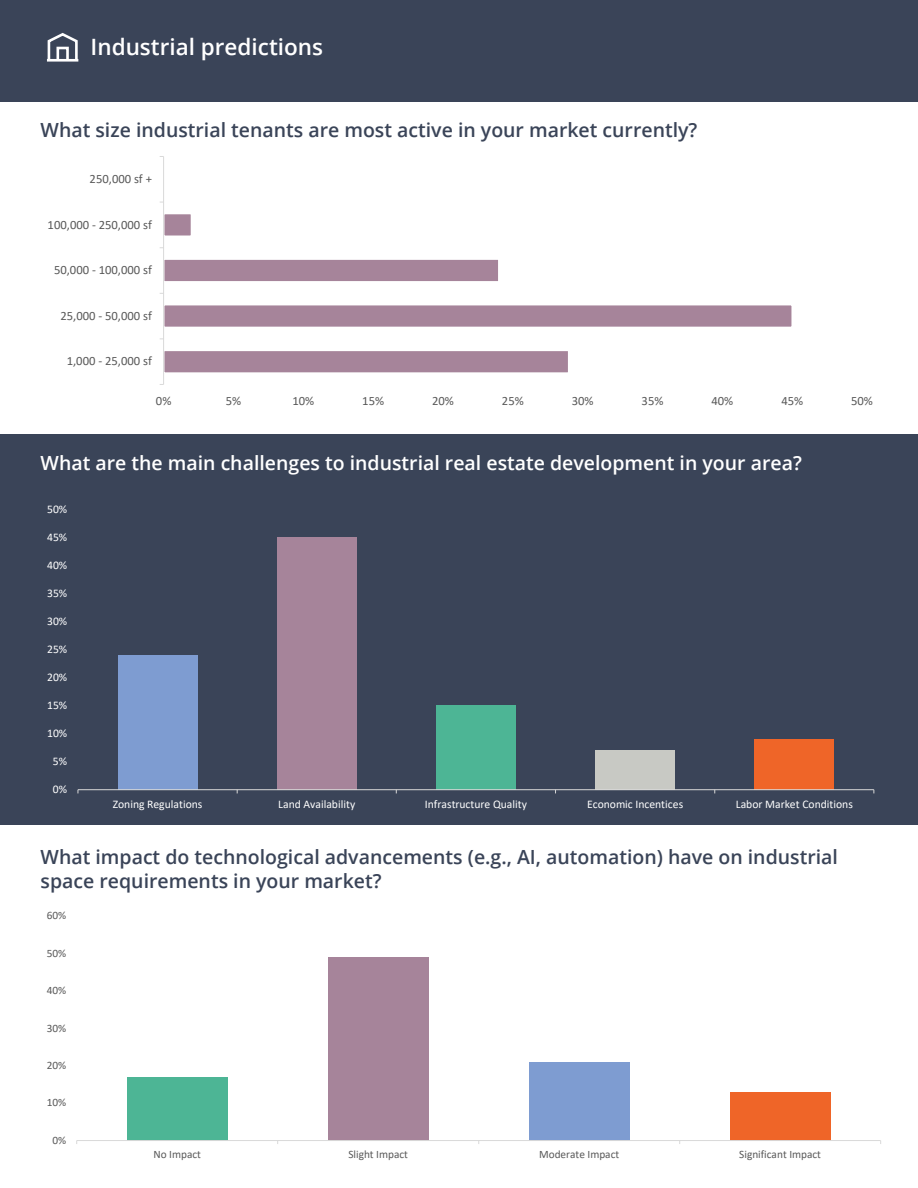
<style>
.page{position:relative;width:918px;height:1188px;background:#fff}
.page>*{position:absolute;margin:0;border:0;box-sizing:border-box;transform-origin:0 0}
.t1{font:600 22.5px "Open Sans";color:#fff}
.t2{font:600 19.5px/23.4px "Open Sans";color:#3a4458}
.t3{font:600 19.5px "Open Sans";color:#fff}
.t4{font:12.6px "Calibri";letter-spacing:.005em;color:#595959}
.t5{font:11.7px "Calibri";color:#fff}
.t6{font:11.25px "Calibri";color:#595959}
</style>
<div class="page">
<div style="left:0;top:434px;width:918px;height:391px;background:#3a4458"></div>
<div style="left:164px;top:350px;width:405px;height:23px;background:#a6849a"></div>
<div style="left:164px;top:350px;width:406px;height:24px;border:2px solid #fff"></div>
<div style="left:164px;top:305px;width:628px;height:22px;background:#a6849a"></div>
<div style="left:164px;top:304px;width:629px;height:24px;border:2px solid #fff"></div>
<div style="left:164px;top:259px;width:335px;height:23px;background:#a6849a"></div>
<div style="left:164px;top:258px;width:336px;height:25px;border:2px solid #fff"></div>
<div style="left:164px;top:214px;width:28px;height:22px;background:#a6849a"></div>
<div style="left:164px;top:213px;width:28px;height:24px;border:2px solid #fff"></div>
<hr style="left:163px;top:156px;width:1px;height:228px;background:#d9d9d9">
<div style="left:118px;top:655px;width:79px;height:135px;background:#7e9cd1"></div>
<div style="left:277px;top:537px;width:80px;height:253px;background:#a6849a"></div>
<div style="left:436px;top:706px;width:80px;height:84px;background:#4db595"></div>
<div style="left:595px;top:750px;width:80px;height:40px;background:#c8c9c4"></div>
<div style="left:754px;top:739px;width:80px;height:51px;background:#ef6528"></div>
<hr style="left:78px;top:789px;width:796px;height:1px;background:#d9d9d9">
<div style="left:127px;top:1077px;width:101px;height:64px;background:#4db595"></div>
<div style="left:328px;top:957px;width:100px;height:184px;background:#a6849a"></div>
<div style="left:529px;top:1062px;width:100px;height:79px;background:#7e9cd1"></div>
<div style="left:730px;top:1092px;width:100px;height:49px;background:#ef6528"></div>
<hr style="left:77px;top:1140px;width:804px;height:1px;background:#d9d9d9">
<div style="left:0;top:0;width:918px;height:102px;background:#3a4458"></div>
<svg style="left:47px;top:33px;width:32px;height:29px"></svg>
<div style="left:56px;top:47px;width:13px;height:15px;border:3px solid #fff"></div>
<p class="t1" style="left:91px;top:32px;width:234px">Industrial predictions</p>
<p class="t2" style="left:41px;top:118px;width:658px">What size industrial tenants are most active in your market currently?</p>
<p class="t4" style="left:90px;top:170px;width:64px">250,000 sf +</p>
<p class="t4" style="left:48px;top:216px;width:106px">100,000 - 250,000 sf</p>
<p class="t4" style="left:54px;top:261px;width:99px">50,000 - 100,000 sf</p>
<p class="t4" style="left:60px;top:307px;width:93px">25,000 - 50,000 sf</p>
<p class="t4" style="left:67px;top:352px;width:87px">1,000 - 25,000 sf</p>
<p class="t4" style="left:156px;top:392px;width:17px">0%</p>
<p class="t4" style="left:226px;top:392px;width:17px">5%</p>
<p class="t4" style="left:292px;top:392px;width:23px">10%</p>
<p class="t4" style="left:362px;top:392px;width:23px">15%</p>
<p class="t4" style="left:432px;top:392px;width:23px">20%</p>
<p class="t4" style="left:502px;top:392px;width:23px">25%</p>
<p class="t4" style="left:572px;top:392px;width:23px">30%</p>
<p class="t4" style="left:642px;top:392px;width:23px">35%</p>
<p class="t4" style="left:712px;top:392px;width:23px">40%</p>
<p class="t4" style="left:781px;top:392px;width:23px">45%</p>
<p class="t4" style="left:851px;top:392px;width:23px">50%</p>
<p class="t3" style="left:41px;top:450px;width:763px">What are the main challenges to industrial real estate development in your area?</p>
<p class="t5" style="left:47px;top:501px;width:22px">50%</p>
<p class="t5" style="left:47px;top:529px;width:22px">45%</p>
<p class="t5" style="left:47px;top:557px;width:22px">40%</p>
<p class="t5" style="left:47px;top:585px;width:22px">35%</p>
<p class="t5" style="left:47px;top:613px;width:22px">30%</p>
<p class="t5" style="left:47px;top:641px;width:22px">25%</p>
<p class="t5" style="left:47px;top:669px;width:22px">20%</p>
<p class="t5" style="left:47px;top:697px;width:22px">15%</p>
<p class="t5" style="left:47px;top:725px;width:22px">10%</p>
<p class="t5" style="left:53px;top:753px;width:16px">5%</p>
<p class="t5" style="left:53px;top:781px;width:16px">0%</p>
<p class="t5" style="left:113px;top:796px;width:91px">Zoning Regulations</p>
<p class="t5" style="left:278px;top:796px;width:79px">Land Availability</p>
<p class="t5" style="left:425px;top:796px;width:104px">Infrastructure Quality</p>
<p class="t5" style="left:587px;top:796px;width:98px">Economic Incentices</p>
<p class="t5" style="left:736px;top:796px;width:119px">Labor Market Conditions</p>
<p class="t2" style="left:41px;top:845px;width:799px">What impact do technological advancements (e.g., AI, automation) have on industrial space requirements in your market?</p>
<p class="t6" style="left:47px;top:908px;width:21px">60%</p>
<p class="t6" style="left:47px;top:945px;width:21px">50%</p>
<p class="t6" style="left:47px;top:983px;width:21px">40%</p>
<p class="t6" style="left:47px;top:1020px;width:21px">30%</p>
<p class="t6" style="left:47px;top:1057px;width:21px">20%</p>
<p class="t6" style="left:47px;top:1095px;width:21px">10%</p>
<p class="t6" style="left:53px;top:1132px;width:15px">0%</p>
<p class="t6" style="left:154px;top:1147px;width:49px">No Impact</p>
<p class="t6" style="left:348px;top:1147px;width:61px">Slight Impact</p>
<p class="t6" style="left:539px;top:1147px;width:82px">Moderate Impact</p>
<p class="t6" style="left:739px;top:1147px;width:83px">Significant Impact</p>
</div>
